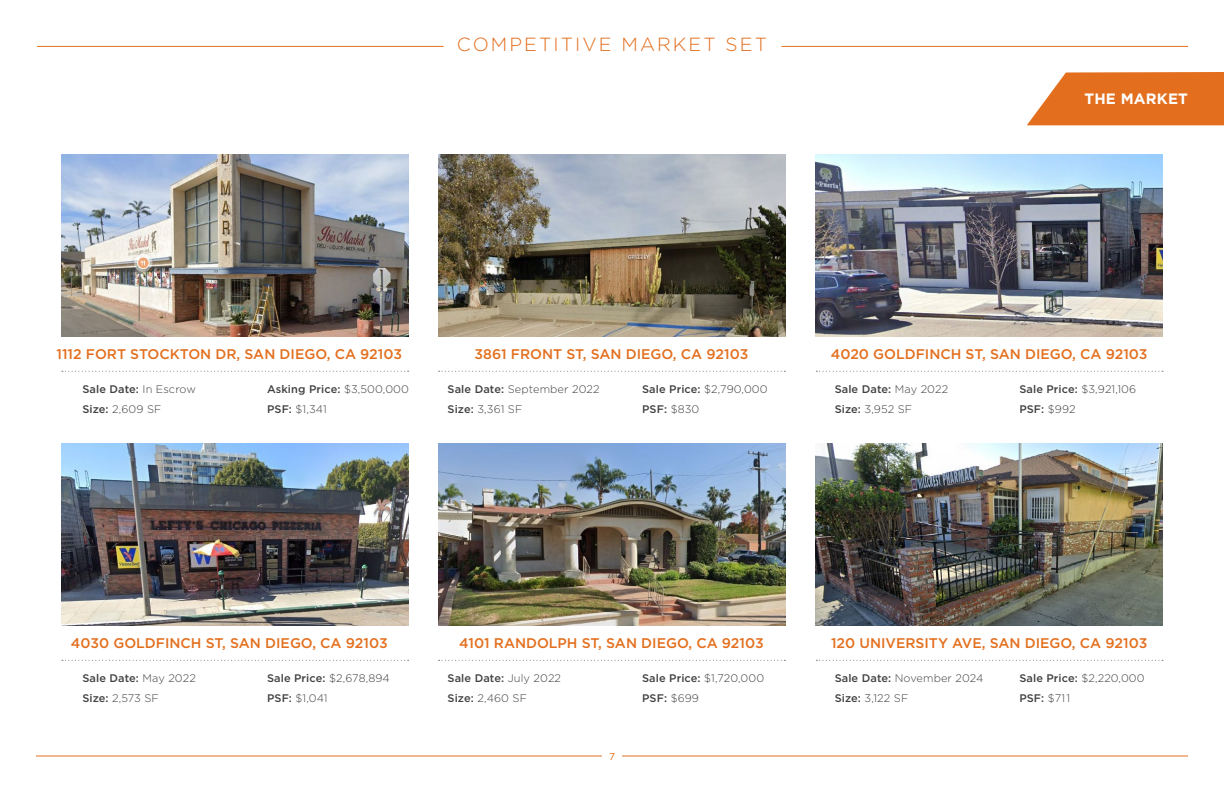
<style>
.page{position:relative;width:1224px;height:792px;background:#fff}
.page>*{position:absolute;margin:0;border:0;box-sizing:border-box;transform-origin:0 0}
.t1{font:300 19px "Gotham";letter-spacing:.11em;color:#e36f1e}
.t2{font:700 15px "Gotham";letter-spacing:.01em;color:#fff}
.t3{font:500 14px "Gotham";color:#e36f1e}
.t4{font:500 11px/20px "Gotham";letter-spacing:.01em;color:#414042}
.t5{font:300 11px/20px "Gotham";letter-spacing:.01em;color:#414042}
.t6{font:10px "Gotham";color:#e36f1e}
.s1{font-weight:500}
.s2{font-weight:300}
</style>
<div class="page">
<img style="left:61px;top:155px;width:347px;height:182px">
<img style="left:61px;top:444px;width:347px;height:182px">
<hr style="left:37px;top:46px;width:407px;height:1px;background:#e36f1e">
<hr style="left:781px;top:46px;width:407px;height:1px;background:#e36f1e">
<hr style="left:622px;top:756px;width:566px;height:1px;background:#e36f1e">
<img style="left:816px;top:155px;width:347px;height:182px">
<img style="left:816px;top:444px;width:347px;height:182px">
<hr style="left:36px;top:756px;width:566px;height:1px;background:#e36f1e">
<svg style="left:1027px;top:72px;width:197px;height:53px;background:#e57d35"></svg>
<img style="left:439px;top:155px;width:346px;height:182px">
<img style="left:439px;top:444px;width:346px;height:182px">
<svg style="left:62px;top:371px;width:347px;height:1px"></svg>
<svg style="left:62px;top:660px;width:347px;height:1px"></svg>
<svg style="left:439px;top:371px;width:346px;height:1px"></svg>
<svg style="left:439px;top:660px;width:346px;height:1px"></svg>
<svg style="left:816px;top:371px;width:347px;height:1px"></svg>
<svg style="left:816px;top:660px;width:347px;height:1px"></svg>
<h1 class="t1" style="left:457px;top:32px;width:312px">COMPETITIVE MARKET SET</h1>
<h2 class="t2" style="left:1085px;top:89px;width:105px">THE MARKET</h2>
<p class="t3" style="left:57px;top:345px;width:347px">1112 FORT STOCKTON DR, SAN DIEGO, CA 92103</p>
<p class="t3" style="left:475px;top:345px;width:275px">3861 FRONT ST, SAN DIEGO, CA 92103</p>
<p class="t3" style="left:831px;top:345px;width:318px">4020 GOLDFINCH ST, SAN DIEGO, CA 92103</p>
<p class="t5" style="left:82px;top:378px;width:115px"><span class="s1">Sale Date:</span> In Escrow<br><span class="s1">Size:</span> 2,609 SF</p>
<p class="t4" style="left:267px;top:378px;width:143px">Asking Price: <span class="s2">$3,500,000<br></span>PSF: <span class="s2">$1,341</span></p>
<p class="t5" style="left:448px;top:378px;width:153px"><span class="s1">Sale Date:</span> September 2022<br><span class="s1">Size:</span> 3,361 SF</p>
<p class="t4" style="left:642px;top:378px;width:127px">Sale Price: <span class="s2">$2,790,000<br></span>PSF: <span class="s2">$830</span></p>
<p class="t4" style="left:835px;top:378px;width:115px">Sale Date: <span class="s2">May 2022<br></span>Size: <span class="s2">3,952 SF</span></p>
<p class="t4" style="left:1019px;top:378px;width:118px">Sale Price: <span class="s2">$3,921,106<br></span>PSF: <span class="s2">$992</span></p>
<p class="t3" style="left:71px;top:634px;width:318px">4030 GOLDFINCH ST, SAN DIEGO, CA 92103</p>
<p class="t3" style="left:459px;top:634px;width:306px">4101 RANDOLPH ST, SAN DIEGO, CA 92103</p>
<p class="t3" style="left:831px;top:634px;width:318px">120 UNIVERSITY AVE, SAN DIEGO, CA 92103</p>
<p class="t4" style="left:82px;top:668px;width:115px">Sale Date: <span class="s2">May 2022<br></span>Size: <span class="s2">2,573 SF</span></p>
<p class="t5" style="left:267px;top:667px;width:124px"><span class="s1">Sale Price:</span> $2,678,894<br><span class="s1">PSF:</span> $1,041</p>
<p class="t5" style="left:448px;top:667px;width:115px"><span class="s1">Sale Date:</span> July 2022<br><span class="s1">Size:</span> 2,460 SF</p>
<p class="t4" style="left:642px;top:668px;width:124px">Sale Price: <span class="s2">$1,720,000<br></span>PSF: <span class="s2">$699</span></p>
<p class="t5" style="left:835px;top:667px;width:150px"><span class="s1">Sale Date:</span> November 2024<br><span class="s1">Size:</span> 3,122 SF</p>
<p class="t4" style="left:1019px;top:668px;width:127px">Sale Price: <span class="s2">$2,220,000<br></span>PSF: <span class="s2">$711</span></p>
<p class="t6" style="left:609px;top:750px;width:7px">7</p>
</div>
